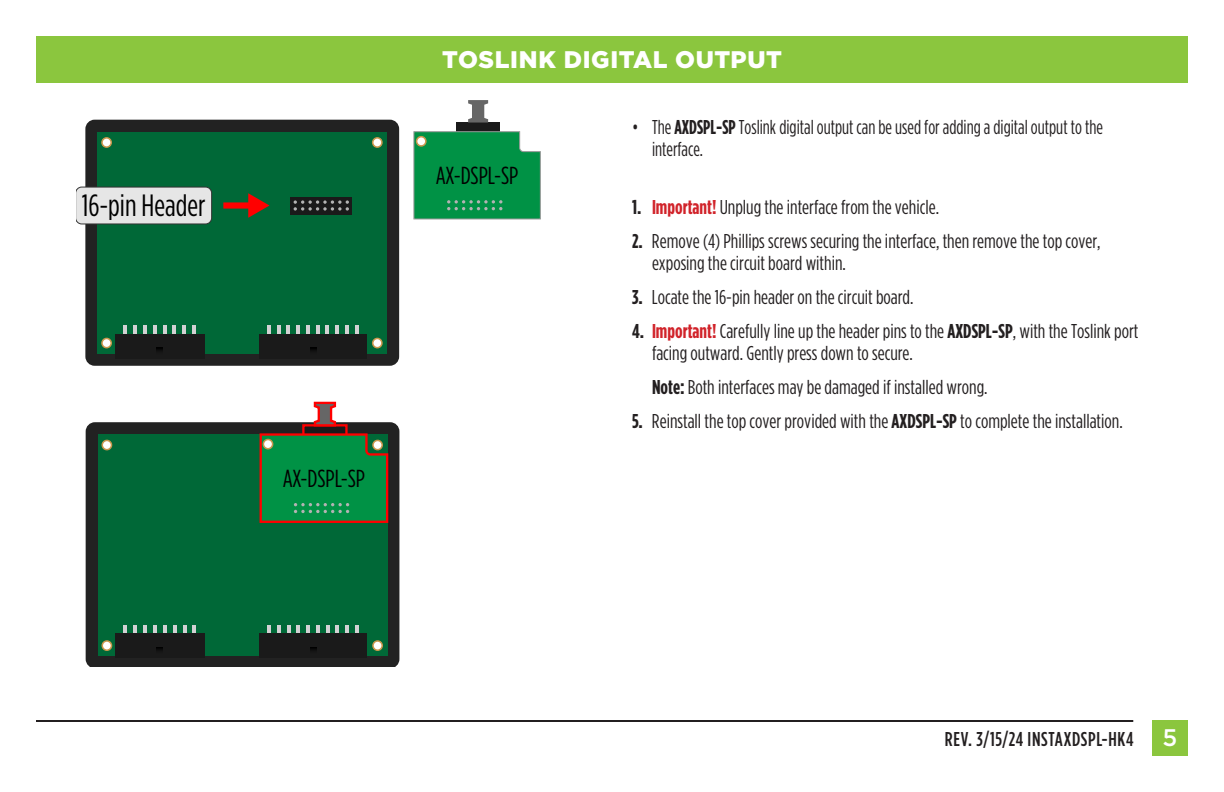
<style>
.page{position:relative;width:1224px;height:792px;background:#fff}
.page>*{position:absolute;margin:0;border:0;box-sizing:border-box;transform-origin:0 0}
.t1{font:30.8px "Gotham Condensed";color:#000}
.t2{font:24.6px "Gotham Condensed";color:#000}
.t3{font:900 24px "Gotham";letter-spacing:.025em;color:#fff}
.t4{font:20px/22px "Gotham Condensed";color:#231f20}
.t5{font:500 20px "Gotham Condensed";letter-spacing:.03em;color:#231f20}
.s1{font-weight:700}
.s2{font-weight:700;color:#d1232a}
.s3{font-family:"Gotham";font-size:24px;color:#fff}
</style>
<div class="page">
<div style="left:36px;top:36px;width:1152px;height:46px;background:#8bc63e"></div>
<div style="left:1152px;top:720px;width:36px;height:36px;background:#8bc63e"></div>
<hr style="left:36px;top:720px;width:1097px;height:2px;background:#231f20">
<div style="left:85px;top:120px;width:314px;height:246px;background:#222;border-radius:9px"></div>
<div style="left:98px;top:132px;width:289px;height:221px;background:#006837"></div>
<svg style="left:123px;top:326px;width:4px;height:8px"></svg>
<svg style="left:163px;top:326px;width:3px;height:8px"></svg>
<svg style="left:153px;top:326px;width:3px;height:8px"></svg>
<svg style="left:143px;top:326px;width:3px;height:8px"></svg>
<svg style="left:133px;top:326px;width:3px;height:8px"></svg>
<svg style="left:173px;top:326px;width:3px;height:8px"></svg>
<svg style="left:183px;top:326px;width:3px;height:8px"></svg>
<svg style="left:193px;top:326px;width:3px;height:8px"></svg>
<div style="left:115px;top:334px;width:89px;height:25px;background:#1a1a1a"></div>
<svg style="left:277px;top:326px;width:3px;height:8px"></svg>
<svg style="left:316px;top:326px;width:3px;height:8px"></svg>
<svg style="left:306px;top:326px;width:3px;height:8px"></svg>
<svg style="left:297px;top:326px;width:3px;height:8px"></svg>
<svg style="left:287px;top:326px;width:3px;height:8px"></svg>
<svg style="left:326px;top:326px;width:3px;height:8px"></svg>
<svg style="left:336px;top:326px;width:3px;height:8px"></svg>
<svg style="left:345px;top:326px;width:3px;height:8px"></svg>
<svg style="left:267px;top:326px;width:3px;height:8px"></svg>
<svg style="left:355px;top:326px;width:3px;height:8px"></svg>
<div style="left:259px;top:334px;width:108px;height:25px;background:#1a1a1a"></div>
<svg style="left:310px;top:348px;width:6px;height:3px"></svg>
<div style="left:102px;top:338px;width:9px;height:10px;background:#fff;border-radius:50%"></div>
<div style="left:101px;top:338px;width:11px;height:10px;border:2px solid #ca974d;border-radius:50%"></div>
<div style="left:373px;top:338px;width:9px;height:10px;background:#fff;border-radius:50%"></div>
<div style="left:372px;top:338px;width:11px;height:10px;border:2px solid #ca974d;border-radius:50%"></div>
<div style="left:76px;top:187px;width:136px;height:37px;background:#e6e6e6;border-radius:6px"></div>
<div style="left:76px;top:187px;width:136px;height:37px;border:1px solid #333;border-radius:6px"></div>
<div style="left:223px;top:202px;width:29px;height:7px;background:#f00"></div>
<svg style="left:248px;top:193px;width:22px;height:25px"></svg>
<svg style="left:157px;top:348px;width:6px;height:3px"></svg>
<div style="left:102px;top:138px;width:9px;height:9px;background:#fff;border-radius:50%"></div>
<div style="left:101px;top:137px;width:11px;height:11px;border:2px solid #ca974d;border-radius:50%"></div>
<div style="left:373px;top:138px;width:9px;height:9px;background:#fff;border-radius:50%"></div>
<div style="left:372px;top:137px;width:11px;height:11px;border:2px solid #ca974d;border-radius:50%"></div>
<div style="left:291px;top:197px;width:61px;height:17px;background:#1a1a1a"></div>
<svg style="left:294px;top:200px;width:55px;height:11px"></svg>
<div style="left:86px;top:422px;width:313px;height:245px;background:#222"></div>
<div style="left:98px;top:435px;width:289px;height:221px;background:#006837"></div>
<svg style="left:124px;top:625px;width:3px;height:9px"></svg>
<svg style="left:163px;top:625px;width:3px;height:9px"></svg>
<svg style="left:153px;top:625px;width:3px;height:9px"></svg>
<svg style="left:144px;top:625px;width:3px;height:9px"></svg>
<svg style="left:134px;top:625px;width:3px;height:9px"></svg>
<svg style="left:173px;top:625px;width:3px;height:9px"></svg>
<svg style="left:183px;top:625px;width:3px;height:9px"></svg>
<svg style="left:193px;top:625px;width:3px;height:9px"></svg>
<div style="left:115px;top:634px;width:89px;height:24px;background:#1a1a1a"></div>
<svg style="left:277px;top:625px;width:3px;height:9px"></svg>
<svg style="left:316px;top:625px;width:3px;height:9px"></svg>
<svg style="left:307px;top:625px;width:3px;height:9px"></svg>
<svg style="left:297px;top:625px;width:3px;height:9px"></svg>
<svg style="left:287px;top:625px;width:3px;height:9px"></svg>
<svg style="left:326px;top:625px;width:3px;height:9px"></svg>
<svg style="left:336px;top:625px;width:3px;height:9px"></svg>
<svg style="left:346px;top:625px;width:3px;height:9px"></svg>
<svg style="left:268px;top:625px;width:3px;height:9px"></svg>
<svg style="left:355px;top:625px;width:3px;height:9px"></svg>
<div style="left:259px;top:634px;width:108px;height:24px;background:#1a1a1a"></div>
<svg style="left:311px;top:647px;width:6px;height:3px"></svg>
<div style="left:102px;top:641px;width:9px;height:9px;background:#fff;border-radius:50%"></div>
<div style="left:102px;top:640px;width:10px;height:11px;border:2px solid #ca974d;border-radius:50%"></div>
<div style="left:373px;top:641px;width:9px;height:9px;background:#fff;border-radius:50%"></div>
<div style="left:372px;top:640px;width:11px;height:11px;border:2px solid #ca974d;border-radius:50%"></div>
<svg style="left:157px;top:647px;width:6px;height:3px"></svg>
<div style="left:102px;top:440px;width:9px;height:10px;background:#fff;border-radius:50%"></div>
<div style="left:102px;top:440px;width:10px;height:10px;border:2px solid #ca974d;border-radius:50%"></div>
<div style="left:457px;top:123px;width:43px;height:43px;background:#1a1a1a"></div>
<svg style="left:468px;top:100px;width:20px;height:23px"></svg>
<svg style="left:414px;top:131px;width:127px;height:88px;background:#129750"></svg>
<svg style="left:258px;top:401px;width:131px;height:123px"></svg>
<p class="t3" style="left:442px;top:46px;width:341px">TOSLINK DIGITAL OUTPUT</p>
<p class="t2" style="left:436px;top:162px;width:84px">AX-DSPL-SP</p>
<p class="t4" style="left:652px;top:116px;width:452px;text-indent:-20px">• The <span class="s1">AXDSPL-SP</span> Toslink digital output can be used for adding a digital output to the interface.</p>
<h1 class="t1" style="left:82px;top:189px;width:125px">16-pin Header</h1>
<h1 class="t1" style="left:699px;top:191px;width:125px">16-pin Header</h1>
<p class="t4" style="left:632px;top:196px;width:309px"><span class="s1">1.</span> <span class="s2">Important!</span> Unplug the interface from the vehicle.</p>
<p class="t4" style="left:652px;top:230px;width:450px;text-indent:-20px"><span class="s1">2.</span> Remove (4) Phillips screws securing the interface, then remove the top cover, exposing the circuit board within.</p>
<p class="t4" style="left:632px;top:286px;width:283px"><span class="s1">3.</span> Locate the 16-pin header on the circuit board.</p>
<p class="t4" style="left:652px;top:320px;width:488px;text-indent:-20px"><span class="s1">4.</span> <span class="s2">Important!</span> Carefully line up the header pins to the <span class="s1">AXDSPL-SP</span>, with the Toslink port facing outward. Gently press down to secure.</p>
<p class="t4" style="left:652px;top:375px;width:337px"><span class="s1">Note:</span> Both interfaces may be damaged if installed wrong.</p>
<p class="t4" style="left:632px;top:409px;width:492px"><span class="s1">5.</span> Reinstall the top cover provided with the <span class="s1">AXDSPL-SP</span> to complete the installation.</p>
<p class="t2" style="left:283px;top:465px;width:84px">AX-DSPL-SP</p>
<p class="t5" style="left:945px;top:728px;width:234px">REV. 3/15/24 INSTAXDSPL-HK4 <span class="s3">5</span></p>
</div>
